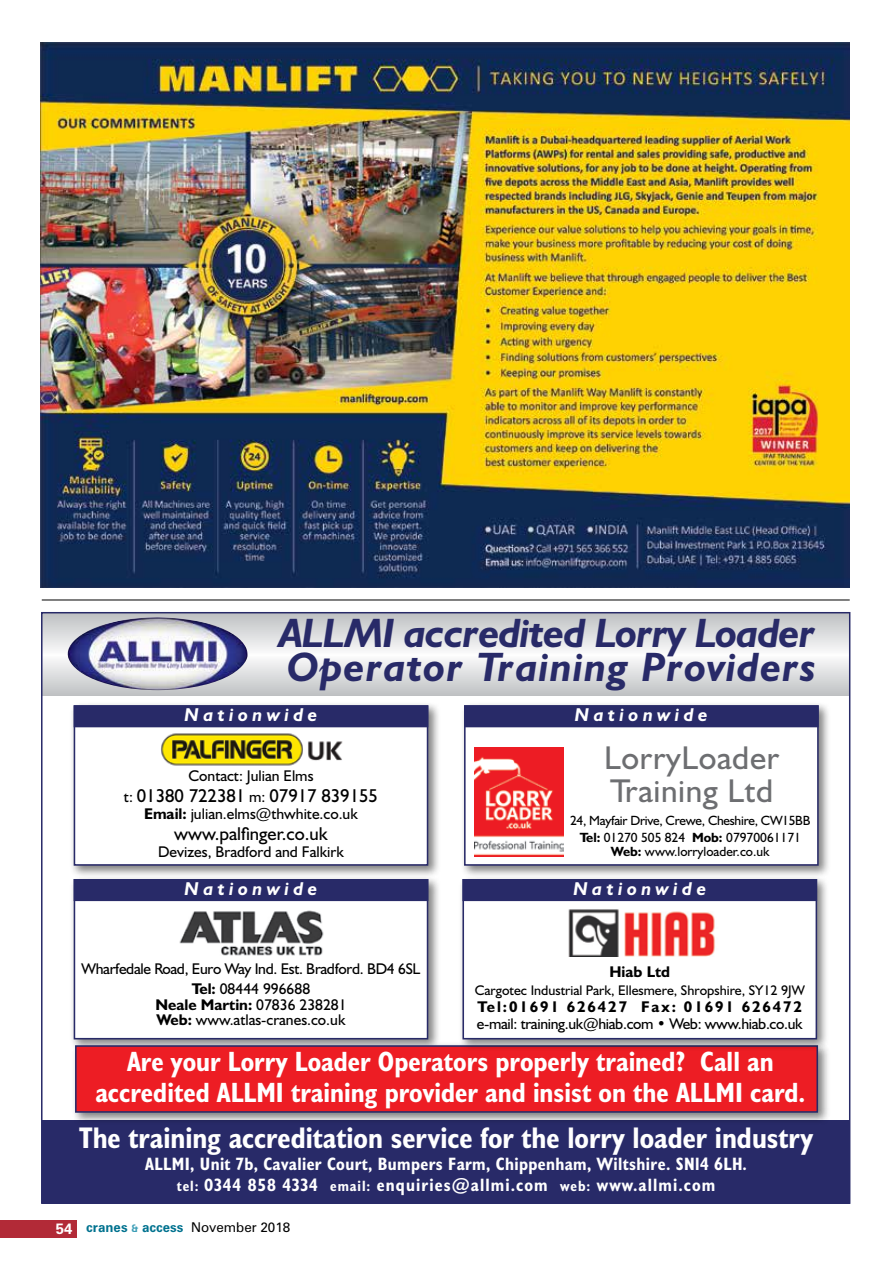
<style>
.page{position:relative;width:893px;height:1263px;background:#fff}
.page>*{position:absolute;margin:0;border:0;box-sizing:border-box;transform-origin:0 0}
.t1{font:italic 700 41.25px/34.2px "Humanist 521 BT";letter-spacing:-.02em;color:#282a68}
.t2{font:33.15px/32.1px "Humanist 521 BT";letter-spacing:.02em;color:#6d6e71}
.t3{font:700 condensed 30px "Humanist 521 BT";color:#fff}
.t4{font:700 condensed 28.05px/30.5px "Humanist 521 BT";color:#fff;text-align:center}
.t5{font:18.75px "Humanist 521 BT";color:#000}
.t6{font:italic 700 18.75px "Humanist 521 BT";letter-spacing:.24em;color:#fff}
.t7{font:700 condensed 18px/21.6px "Humanist 521 BT";letter-spacing:.02em;color:#fff;text-align:center}
.t8{font:15.6px/15.6px "Humanist 521 BT";color:#000}
.t9{font:15.6px/20px "Humanist 521 BT";letter-spacing:-.02em;color:#000;text-align:center}
.t10{font:700 15.6px "Humanist 521 BT";letter-spacing:.12em;color:#000}
.t11{font:13.95px "Humanist 521 BT";color:#000}
.t12{font:13.5px/17.2px "Humanist 521 BT";letter-spacing:-.02em;color:#000;text-align:center}
.t13{font:700 13.5px "Zurich BT";color:#00728f}
.t14{font:13.5px "Humanist 521 BT";color:#000}
.s1{font-size:15.6px}
.s2{font-weight:700}
.s3{font-size:15px}
.s4{font-size:15px;color:#fff}
.s5{font-size:10.5px;color:#3c9db6}
.s6{font-weight:400;color:#000}
</style>
<div class="page">
<hr style="left:42px;top:600px;width:808px;height:1px;background:#000">
<svg style="left:44px;top:615px;width:803px;height:81px"></svg>
<div style="left:43px;top:1120px;width:807px;height:84px;background:#282a68"></div>
<img style="left:67px;top:617px;width:182px;height:73px">
<div style="left:70px;top:875px;width:371px;height:177px;background:#000;opacity:.5"></div>
<div style="left:74px;top:879px;width:354px;height:160px;background:#fff;border:2px solid #282a68"></div>
<div style="left:71px;top:1041px;width:759px;height:84px;background:#000;opacity:.5"></div>
<div style="left:75px;top:1045px;width:743px;height:68px;background:#ed1d24;border:2px solid #282a68"></div>
<div style="left:458px;top:875px;width:371px;height:177px;background:#000;opacity:.5"></div>
<div style="left:462px;top:879px;width:355px;height:160px;background:#fff;border:2px solid #282a68"></div>
<div style="left:74px;top:880px;width:354px;height:20px;background:#282a68"></div>
<div style="left:74px;top:879px;width:354px;height:22px;border:2px solid #282a68"></div>
<div style="left:463px;top:880px;width:353px;height:20px;background:#282a68"></div>
<div style="left:462px;top:879px;width:355px;height:22px;border:2px solid #282a68"></div>
<div style="left:70px;top:701px;width:371px;height:177px;background:#000;opacity:.5"></div>
<div style="left:74px;top:705px;width:354px;height:161px;background:#fff;border:2px solid #282a68"></div>
<div style="left:74px;top:706px;width:354px;height:20px;background:#282a68"></div>
<div style="left:74px;top:705px;width:354px;height:22px;border:2px solid #282a68"></div>
<img style="left:161px;top:733px;width:182px;height:33px">
<div style="left:460px;top:701px;width:371px;height:177px;background:#000;opacity:.5"></div>
<div style="left:464px;top:705px;width:355px;height:161px;background:#fff;border:2px solid #282a68"></div>
<div style="left:465px;top:706px;width:353px;height:20px;background:#282a68"></div>
<div style="left:464px;top:705px;width:355px;height:22px;border:2px solid #282a68"></div>
<img style="left:179px;top:910px;width:145px;height:46px">
<img style="left:475px;top:747px;width:88px;height:110px">
<img style="left:568px;top:909px;width:147px;height:48px">
<div style="left:0;top:1220px;width:77px;height:17px;background:#b22a37"></div>
<img style="left:41px;top:43px;width:809px;height:545px">
<h1 class="t1" style="left:279px;top:615px;width:538px">ALLMI accredited Lorry Loader<br>Operator Training Providers</h1>
<p class="t6" style="left:185px;top:703px;width:134px">Nationwide</p>
<p class="t6" style="left:575px;top:703px;width:134px">Nationwide</p>
<p class="t8" style="left:188px;top:768px;width:127px">Contact: Julian Elms</p>
<p class="t5" style="left:124px;top:784px;width:255px"><span class="s1">t:</span> 01380 722381 <span class="s1">m:</span> 07917 839155</p>
<p class="t8" style="left:144px;top:806px;width:215px"><span class="s2">Email:</span> julian.elms@thwhite.co.uk</p>
<p class="t5" style="left:174px;top:822px;width:155px">www.palfinger.co.uk</p>
<p class="t8" style="left:158px;top:844px;width:187px">Devizes, Bradford and Falkirk</p>
<h2 class="t2" style="left:604px;top:741px;width:177px">LorryLoader<br>Training Ltd</h2>
<p class="t12" style="left:570px;top:811px;width:242px">24, Mayfair Drive, Crewe, Cheshire, CW15BB<br><span class="s2">Tel:</span> 01270 505 824 <span class="s2">Mob:</span> 07970061171</p>
<p class="t14" style="left:611px;top:843px;width:160px"><span class="s2">Web:</span> www.lorryloader.co.uk</p>
<p class="t6" style="left:185px;top:877px;width:134px">Nationwide</p>
<p class="t6" style="left:573px;top:877px;width:134px">Nationwide</p>
<p class="t9" style="left:82px;top:958px;width:340px">Wharfedale Road, Euro Way Ind. Est. Bradford. BD4 6SL<br><span class="s2">Tel:</span> 08444 996688</p>
<p class="t8" style="left:155px;top:996px;width:193px"><span class="s2">Neale Martin:</span> 07836 238281<br><span class="s2">Web:</span> www.atlas-cranes.co.uk</p>
<p class="t10" style="left:609px;top:962px;width:62px">Hiab Ltd</p>
<p class="t11" style="left:475px;top:981px;width:331px">Cargotec Industrial Park, Ellesmere, Shropshire, SY12 9JW</p>
<p class="t10" style="left:477px;top:997px;width:326px">Tel:01691 626427 Fax: 01691 626472</p>
<p class="t9" style="left:477px;top:1013px;width:327px">e-mail: training.uk@hiab.com • Web: www.hiab.co.uk</p>
<h3 class="t4" style="left:95px;top:1046px;width:712px">Are your Lorry Loader Operators properly trained? Call an accredited ALLMI training provider and insist on the ALLMI card.</h3>
<h3 class="t3" style="left:79px;top:1119px;width:735px">The training accreditation service for the lorry loader industry</h3>
<p class="t7" style="left:145px;top:1152px;width:603px">ALLMI, Unit 7b, Cavalier Court, Bumpers Farm, Chippenham, Wiltshire. SN14 6LH. <span class="s3">tel:</span> 0344 858 4334 <span class="s3">email:</span> enquiries@allmi.com <span class="s3">web:</span> www.allmi.com</p>
<p class="t13" style="left:56px;top:1219px;width:236px"><span class="s4">54</span> cranes <span class="s5">&amp;</span> access <span class="s6">November 2018</span></p>
</div>
